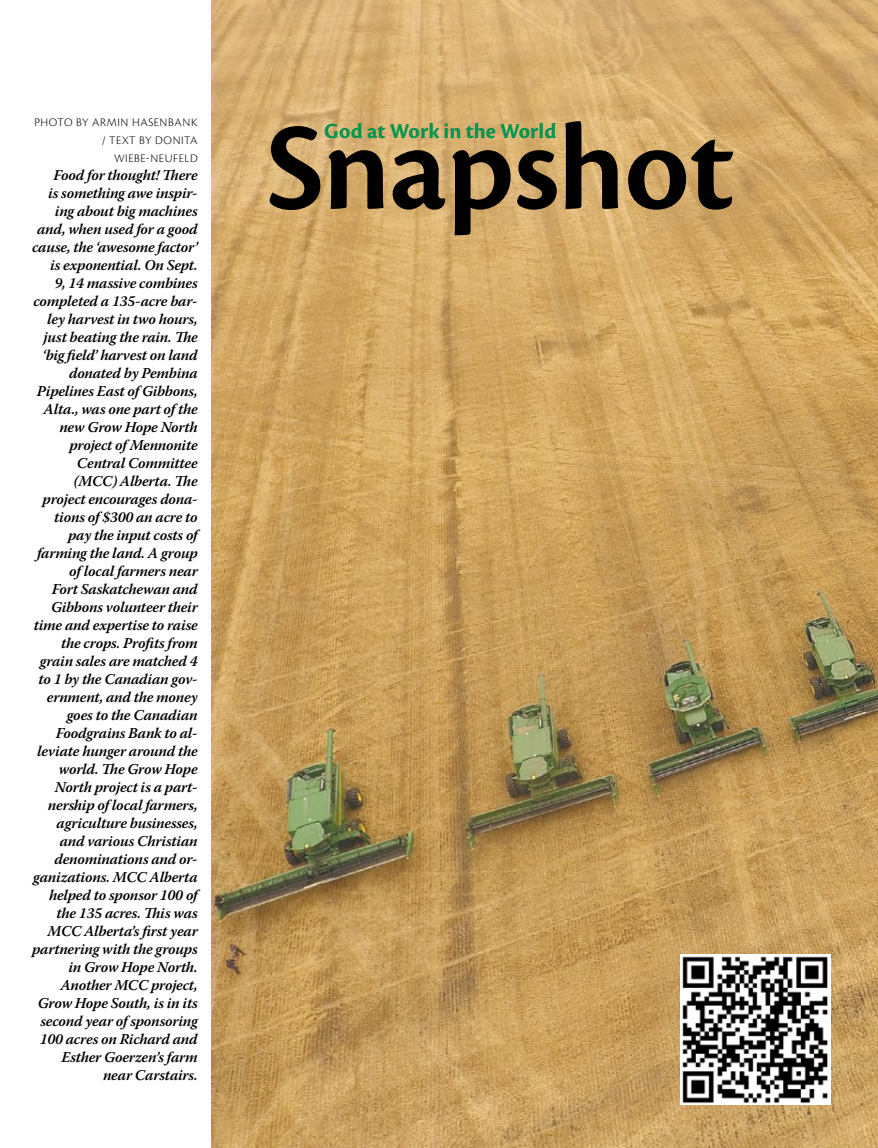
<style>
.page{position:relative;width:878px;height:1148px;background:#fff}
.page>*{position:absolute;margin:0;border:0;box-sizing:border-box;transform-origin:0 0}
.t1{font:600 128.25px "Cronos Pro";letter-spacing:-.01em;color:#000}
.t2{font:700 22.35px "Cronos Pro";letter-spacing:-.025em;color:#00944f}
.t3{font:italic 600 15px/18px "Warnock Pro";letter-spacing:-.015em;color:#000;text-align:right}
.t4{font:300 12px/18px "Cronos Pro";letter-spacing:.05em;color:#000;text-align:right}
</style>
<div class="page">
<img style="left:211px;top:0;width:667px;height:1148px">
<img style="left:680px;top:954px;width:150px;height:150px">
<p class="t4" style="left:34px;top:113px;width:165px">PHOTO BY ARMIN HASENBANK / TEXT BY DONITA<br>WIEBE-NEUFELD</p>
<p class="t3" style="left:32px;top:166px;width:167px">Food for thought! There<br>is something awe inspir&shy;ing about big machines and, when used for a good cause, the ‘awesome factor’ is exponential. On Sept.<br>9, 14 massive combines completed a 135-acre bar&shy;ley harvest in two hours, just beating the rain. The ‘big field’ harvest on land donated by Pembina<br>Pipelines East of Gibbons,<br>Alta., was one part of the new Grow Hope North project of Mennonite<br>Central Committee (MCC) Alberta. The project encourages dona&shy;tions of $300 an acre to pay the input costs of farming the land. A group of local farmers near<br>Fort Saskatchewan and<br>Gibbons volunteer their time and expertise to raise the crops. Profits from grain sales are matched 4 to 1 by the Canadian gov&shy;ernment, and the money goes to the Canadian<br>Foodgrains Bank to al&shy;leviate hunger around the world. The Grow Hope<br>North project is a part&shy;nership of local farmers, agriculture businesses, and various Christian denominations and or&shy;ganizations. MCC Alberta helped to sponsor 100 of the 135 acres. This was<br>MCC Alberta’s first year partnering with the groups in Grow Hope North.<br>Another MCC project,<br>Grow Hope South, is in its second year of sponsoring<br>100 acres on Richard and<br>Esther Goerzen’s farm near Carstairs.</p>
<h1 class="t1" style="left:266px;top:95px;width:469px">Snapshot</h1>
<h2 class="t2" style="left:324px;top:118px;width:234px">God at Work in the World</h2>
</div>
